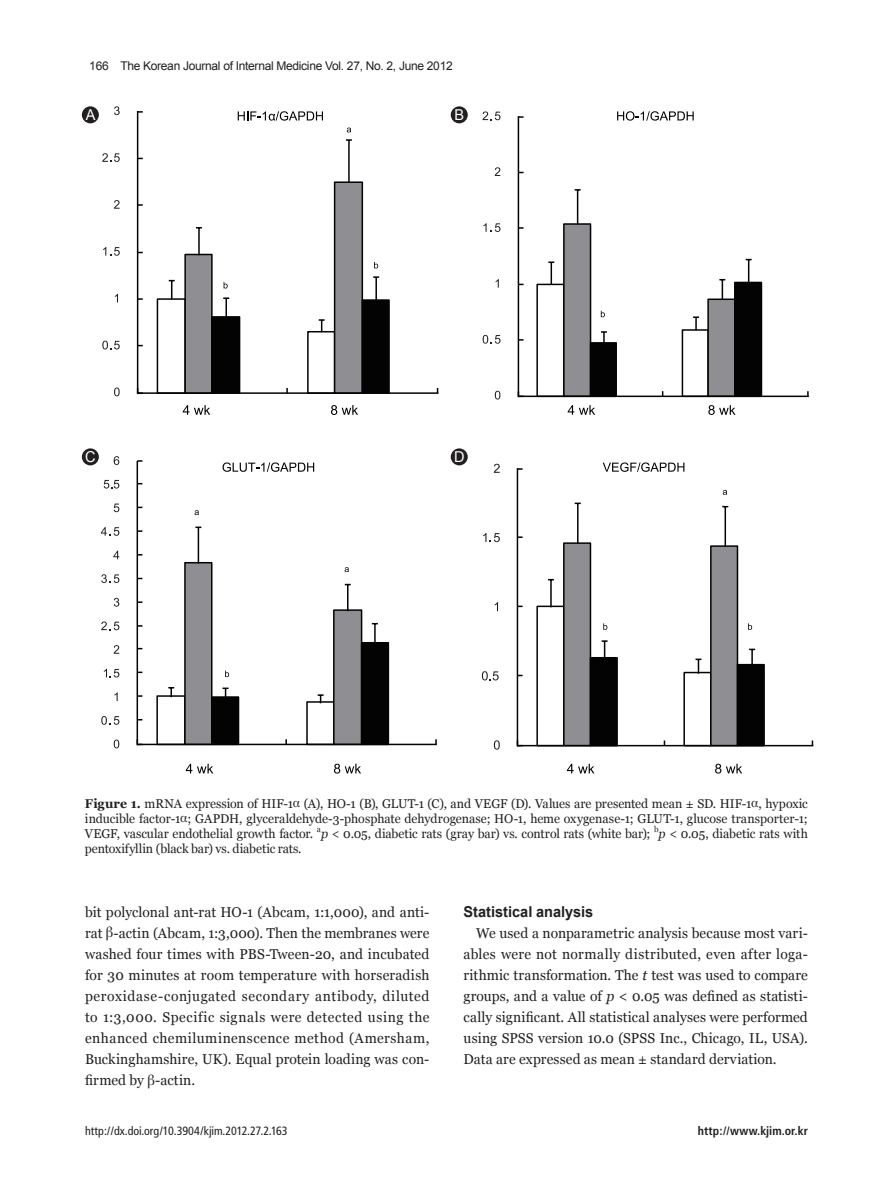
<style>
.page{position:relative;width:893px;height:1191px;background:#fff}
.page>*{position:absolute;margin:0;border:0;box-sizing:border-box;transform-origin:0 0}
.t1{font:700 15px "Arial";color:#231f20}
.t2{font:15px "Arial";color:#fff}
.t3{font:14.25px/21px "Georgia";letter-spacing:.01em;color:#231f20;text-align:justify}
.t4{font:12.75px/15px "Georgia";letter-spacing:-.005em;color:#231f20;text-align:justify}
.t5{font:12px "Arial";letter-spacing:-.025em;color:#231f20}
.t6{font:condensed 12px "Frutiger";letter-spacing:-.01em;color:#231f20}
.t7{font:700 condensed 12px "Frutiger";color:#231f20}
.t8{font:8.25px "Georgia";color:#231f20}
.s1{font-weight:700}
.s2{font-family:"Times"}
.s3{font-style:italic}
</style>
<div class="page">
<hr style="left:348px;top:140px;width:2px;height:42px;background:#030303">
<hr style="left:137px;top:111px;width:1px;height:283px;background:#030303">
<hr style="left:138px;top:392px;width:300px;height:2px;background:#030303">
<svg style="left:114px;top:387px;width:6px;height:9px"></svg>
<svg style="left:102px;top:341px;width:18px;height:8px"></svg>
<svg style="left:115px;top:294px;width:3px;height:8px"></svg>
<svg style="left:103px;top:247px;width:17px;height:9px"></svg>
<svg style="left:114px;top:200px;width:6px;height:9px"></svg>
<svg style="left:102px;top:153px;width:18px;height:9px"></svg>
<svg style="left:114px;top:106px;width:6px;height:9px"></svg>
<hr style="left:577px;top:503px;width:1px;height:41px;background:#030303">
<hr style="left:724px;top:506px;width:2px;height:40px;background:#030303">
<hr style="left:517px;top:468px;width:1px;height:278px;background:#030303">
<hr style="left:517px;top:745px;width:296px;height:1px;background:#030303">
<svg style="left:494px;top:740px;width:6px;height:9px"></svg>
<svg style="left:482px;top:671px;width:17px;height:9px"></svg>
<svg style="left:495px;top:602px;width:3px;height:9px"></svg>
<svg style="left:483px;top:533px;width:17px;height:9px"></svg>
<svg style="left:494px;top:464px;width:6px;height:9px"></svg>
<hr style="left:577px;top:190px;width:1px;height:34px;background:#030303">
<hr style="left:518px;top:116px;width:1px;height:281px;background:#030303">
<hr style="left:518px;top:395px;width:291px;height:2px;background:#030303">
<svg style="left:495px;top:391px;width:5px;height:8px"></svg>
<svg style="left:483px;top:335px;width:17px;height:9px"></svg>
<svg style="left:496px;top:279px;width:3px;height:9px"></svg>
<svg style="left:483px;top:223px;width:17px;height:9px"></svg>
<svg style="left:495px;top:167px;width:5px;height:9px"></svg>
<svg style="left:482px;top:111px;width:18px;height:9px"></svg>
<hr style="left:198px;top:527px;width:1px;height:36px;background:#030303">
<hr style="left:137px;top:461px;width:1px;height:284px;background:#030303">
<hr style="left:138px;top:743px;width:299px;height:2px;background:#030303">
<svg style="left:114px;top:739px;width:5px;height:9px"></svg>
<svg style="left:101px;top:716px;width:18px;height:9px"></svg>
<svg style="left:115px;top:692px;width:3px;height:9px"></svg>
<svg style="left:104px;top:669px;width:15px;height:8px"></svg>
<svg style="left:114px;top:645px;width:5px;height:9px"></svg>
<svg style="left:101px;top:621px;width:18px;height:9px"></svg>
<svg style="left:114px;top:598px;width:5px;height:8px"></svg>
<svg style="left:101px;top:574px;width:18px;height:9px"></svg>
<svg style="left:113px;top:550px;width:6px;height:9px"></svg>
<svg style="left:101px;top:527px;width:18px;height:9px"></svg>
<svg style="left:114px;top:503px;width:5px;height:9px"></svg>
<svg style="left:104px;top:480px;width:15px;height:8px"></svg>
<svg style="left:114px;top:456px;width:5px;height:9px"></svg>
<svg style="left:347px;top:128px;width:4px;height:4px"></svg>
<svg style="left:195px;top:510px;width:4px;height:5px"></svg>
<svg style="left:723px;top:490px;width:4px;height:5px"></svg>
<svg style="left:156px;top:561px;width:234px;height:185px"></svg>
<svg style="left:536px;top:541px;width:230px;height:206px"></svg>
<svg style="left:156px;top:181px;width:235px;height:213px"></svg>
<svg style="left:536px;top:222px;width:227px;height:176px"></svg>
<svg style="left:603px;top:462px;width:81px;height:10px"></svg>
<svg style="left:223px;top:462px;width:91px;height:10px"></svg>
<svg style="left:617px;top:111px;width:77px;height:10px"></svg>
<svg style="left:238px;top:111px;width:85px;height:10px"></svg>
<svg style="left:566px;top:763px;width:29px;height:11px"></svg>
<svg style="left:715px;top:763px;width:28px;height:11px"></svg>
<svg style="left:185px;top:763px;width:29px;height:11px"></svg>
<svg style="left:334px;top:763px;width:27px;height:11px"></svg>
<svg style="left:568px;top:405px;width:27px;height:10px"></svg>
<svg style="left:708px;top:405px;width:28px;height:10px"></svg>
<svg style="left:182px;top:405px;width:29px;height:10px"></svg>
<svg style="left:331px;top:405px;width:27px;height:10px"></svg>
<div style="left:82px;top:106px;width:17px;height:17px;background:#231f20;border-radius:50%"></div>
<div style="left:82px;top:448px;width:17px;height:17px;background:#231f20;border-radius:50%"></div>
<div style="left:451px;top:106px;width:17px;height:17px;background:#231f20;border-radius:50%"></div>
<div style="left:451px;top:448px;width:17px;height:17px;background:#231f20;border-radius:50%"></div>
<p class="t5" style="left:89px;top:58px;width:365px">166 The Korean Journal of Internal Medicine Vol. 27, No. 2, June 2012</p>
<p class="t2" style="left:86px;top:105px;width:11px">A</p>
<p class="t2" style="left:85px;top:447px;width:9px">c</p>
<p class="t2" style="left:455px;top:105px;width:11px">b</p>
<p class="t2" style="left:454px;top:447px;width:10px">d</p>
<p class="t4" style="left:85px;top:795px;width:724px"><span class="s1">Figure 1.</span> mRNA expression of HIF-1<span class="s2">α</span> (A), HO-1 (B), GLUT-1 (C), and VEGF (D). Values are presented mean ± SD. HIF-1<span class="s2">α</span>, hypoxic inducible factor-1<span class="s2">α</span>; GAPDH, glyceraldehyde-3-phosphate dehydrogenase; HO-1, heme oxygenase-1; GLUT-1, glucose transporter-1; VEGF, vascular endothelial growth factor.</p>
<p class="t8" style="left:317px;top:824px;width:6px">a</p>
<p class="t4" style="left:321px;top:825px;width:331px"><span class="s3">p</span> &lt; 0.05, diabetic rats (gray bar) vs. control rats (white bar);</p>
<p class="t8" style="left:654px;top:824px;width:6px">b</p>
<p class="t4" style="left:659px;top:825px;width:151px"><span class="s3">p</span> &lt; 0.05, diabetic rats with</p>
<p class="t4" style="left:85px;top:840px;width:218px">pentoxifyllin (black bar) vs. diabetic rats.</p>
<p class="t3" style="left:85px;top:901px;width:346px">bit polyclonal ant-rat HO-1 (Abcam, 1:1,000), and anti&shy;rat <span class="s2">β</span>-actin (Abcam, 1:3,000). Then the membranes were washed four times with PBS-Tween-20, and incubated for 30 minutes at room temperature with horseradish peroxidase-conjugated secondary antibody, diluted to 1:3,000. Specific signals were detected using the enhanced chemiluminenscence method (Amersham, Buckinghamshire, UK). Equal protein loading was con&shy;firmed by <span class="s2">β</span>-actin.</p>
<p class="t1" style="left:463px;top:902px;width:131px">Statistical analysis</p>
<p class="t3" style="left:463px;top:922px;width:346px;text-indent:13px">We used a nonparametric analysis because most vari&shy;ables were not normally distributed, even after loga&shy;rithmic transformation. The <span class="s3">t</span> test was used to compare groups, and a value of <span class="s3">p</span> &lt; 0.05 was defined as statisti&shy;cally significant. All statistical analyses were performed using SPSS version 10.0 (SPSS Inc., Chicago, IL, USA).<br>Data are expressed as mean ± standard derviation.</p>
<p class="t6" style="left:85px;top:1123px;width:204px">http://dx.doi.org/10.3904/kjim.2012.27.2.163</p>
<p class="t7" style="left:698px;top:1123px;width:112px">http://www.kjim.or.kr</p>
</div>
